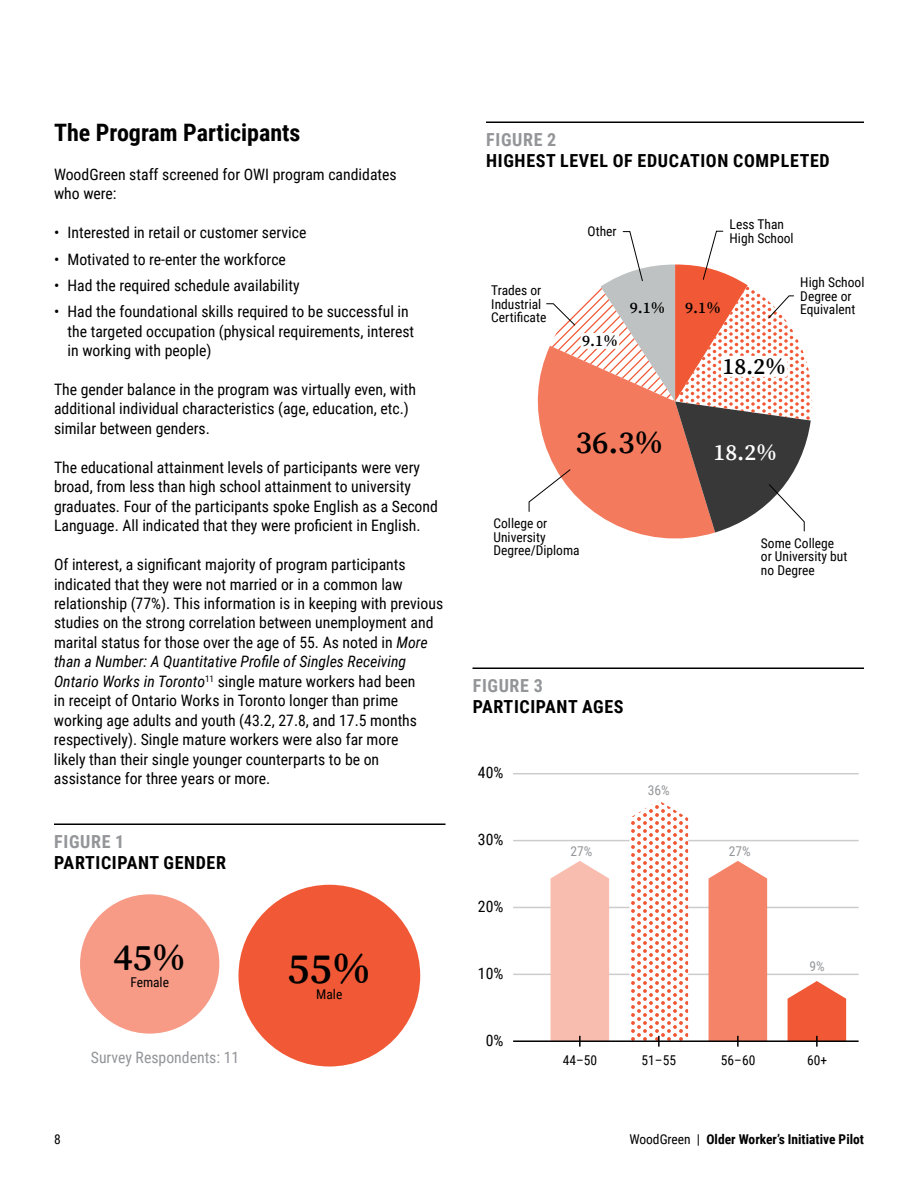
<style>
.page{position:relative;width:918px;height:1188px;background:#fff}
.page>*{position:absolute;margin:0;border:0;box-sizing:border-box;transform-origin:0 0}
.t1{font:45px "Song Myung";color:#000}
.t2{font:39px "Song Myung";color:#000}
.t3{font:33px "Song Myung";color:#000}
.t4{font:700 24px "Roboto Condensed";color:#000}
.t5{font:24px "Song Myung";color:#fff}
.t6{font:24px "Song Myung";color:#000}
.t7{font:700 18px "Roboto Condensed";letter-spacing:.035em;color:#000}
.t8{font:700 18px "Roboto Condensed";letter-spacing:.035em;color:#939598}
.t9{font:16.5px "Song Myung";color:#000}
.t10{font:15.75px/19.5px "Roboto Condensed";color:#000}
.t11{font:15.75px "Roboto Condensed";color:#939598}
.t12{font:13.5px/13.5px "Roboto Condensed";color:#000}
.t13{font:700 13.5px "Roboto Condensed";color:#000}
.t14{font:13.5px "Roboto Condensed";color:#939598}
.s1{font-style:italic}
.s2{font-weight:400}
</style>
<div class="page">
<hr style="left:54px;top:824px;width:392px;height:1px;background:#000">
<div style="left:238px;top:885px;width:182px;height:181px;background:#f15936;border-radius:50%"></div>
<div style="left:80px;top:894px;width:139px;height:140px;background:#f79b86;border-radius:50%"></div>
<hr style="left:486px;top:122px;width:378px;height:1px;background:#000">
<hr style="left:513px;top:974px;width:346px;height:1px;background:#ccc">
<hr style="left:513px;top:907px;width:346px;height:1px;background:#ccc">
<hr style="left:513px;top:840px;width:346px;height:1px;background:#ccc">
<hr style="left:513px;top:773px;width:346px;height:1px;background:#ccc">
<svg style="left:630px;top:800px;width:58px;height:247px"></svg>
<svg style="left:788px;top:981px;width:58px;height:66px"></svg>
<svg style="left:709px;top:861px;width:58px;height:186px;background:#f58b72"></svg>
<hr style="left:513px;top:1040px;width:346px;height:2px;background:#000">
<svg style="left:551px;top:861px;width:58px;height:186px;background:#f7bfb3"></svg>
<hr style="left:472px;top:668px;width:392px;height:1px;background:#000">
<svg style="left:528px;top:230px;width:285px;height:309px"></svg>
<h3 class="t4" style="left:54px;top:116px;width:248px">The Program Participants</h3>
<p class="t10" style="left:54px;top:164px;width:344px">WoodGreen staff screened for OWI program candidates who were:</p>
<p class="t10" style="left:54px;top:223px;width:254px">• Interested in retail or customer service</p>
<p class="t10" style="left:54px;top:249px;width:233px">• Motivated to re-enter the workforce</p>
<p class="t10" style="left:54px;top:275px;width:247px">• Had the required schedule availability</p>
<p class="t10" style="left:67px;top:301px;width:348px;text-indent:-13px">• Had the foundational skills required to be successful in the targeted occupation (physical requirements, interest in working with people)</p>
<p class="t10" style="left:54px;top:379px;width:364px">The gender balance in the program was virtually even, with additional individual characteristics (age, education, etc.) similar between genders.</p>
<p class="t10" style="left:54px;top:457px;width:385px">The educational attainment levels of participants were very broad, from less than high school attainment to university graduates. Four of the participants spoke English as a Second Language. All indicated that they were proficient in English.</p>
<p class="t10" style="left:54px;top:554px;width:391px">Of interest, a significant majority of program participants indicated that they were not married or in a common law relationship (77%). This information is in keeping with previous studies on the strong correlation between unemployment and marital status for those over the age of 55. As noted in <span class="s1">More than a Number: A Quantitative Profile of Singles Receiving Ontario Works in Toronto</span><sup>11</sup> single mature workers had been<br>in receipt of Ontario Works in Toronto longer than prime working age adults and youth (43.2, 27.8, and 17.5 months respectively). Single mature workers were also far more<br>likely than their single younger counterparts to be on assistance for three years or more.</p>
<p class="t8" style="left:54px;top:829px;width:72px">FIGURE 1</p>
<p class="t7" style="left:54px;top:850px;width:173px">PARTICIPANT GENDER</p>
<h2 class="t2" style="left:113px;top:937px;width:74px">45%</h2>
<p class="t12" style="left:130px;top:975px;width:40px">Female</p>
<p class="t11" style="left:91px;top:1047px;width:150px">Survey Respondents: 11</p>
<h1 class="t1" style="left:288px;top:944px;width:85px">55%</h1>
<p class="t12" style="left:316px;top:987px;width:28px">Male</p>
<p class="t8" style="left:486px;top:127px;width:72px">FIGURE 2</p>
<p class="t7" style="left:486px;top:148px;width:345px">HIGHEST LEVEL OF EDUCATION COMPLETED</p>
<p class="t12" style="left:491px;top:283px;width:57px">Trades or<br>Industrial<br>Certificate</p>
<p class="t12" style="left:588px;top:224px;width:31px">Other</p>
<p class="t9" style="left:582px;top:332px;width:37px">9.1%</p>
<p class="t12" style="left:730px;top:217px;width:66px">Less Than<br>High School</p>
<p class="t9" style="left:630px;top:299px;width:93px">9.1% 9.1%</p>
<p class="t12" style="left:800px;top:275px;width:66px">High School<br>Degree or<br>Equivalent</p>
<h3 class="t6" style="left:723px;top:354px;width:65px">18.2%</h3>
<h3 class="t3" style="left:576px;top:425px;width:89px">36.3%</h3>
<h3 class="t5" style="left:714px;top:439px;width:65px">18.2%</h3>
<p class="t12" style="left:493px;top:516px;width:88px">College or<br>University<br>Degree/Diploma</p>
<p class="t12" style="left:761px;top:536px;width:88px">Some College or University but no Degree</p>
<p class="t8" style="left:473px;top:673px;width:72px">FIGURE 3</p>
<p class="t7" style="left:473px;top:694px;width:152px">PARTICIPANT AGES</p>
<p class="t10" style="left:478px;top:762px;width:27px">40%</p>
<p class="t10" style="left:478px;top:829px;width:27px">30%</p>
<p class="t10" style="left:478px;top:896px;width:27px">20%</p>
<p class="t10" style="left:478px;top:963px;width:27px">10%</p>
<p class="t10" style="left:486px;top:1030px;width:19px">0%</p>
<p class="t14" style="left:648px;top:781px;width:23px">36%</p>
<p class="t14" style="left:571px;top:841px;width:23px">27%</p>
<p class="t14" style="left:729px;top:841px;width:23px">27%</p>
<p class="t14" style="left:809px;top:957px;width:17px">9%</p>
<p class="t12" style="left:563px;top:1053px;width:36px">44–50</p>
<p class="t12" style="left:642px;top:1053px;width:36px">51–55</p>
<p class="t12" style="left:721px;top:1053px;width:36px">56–60</p>
<p class="t12" style="left:807px;top:1053px;width:22px">60+</p>
<p class="t10" style="left:560px;top:1053px;width:42px">44–50</p>
<p class="t10" style="left:639px;top:1053px;width:42px">51–55</p>
<p class="t10" style="left:718px;top:1053px;width:42px">56–60</p>
<p class="t10" style="left:805px;top:1053px;width:25px">60+</p>
<p class="t12" style="left:54px;top:1132px;width:8px">8</p>
<p class="t13" style="left:629px;top:1130px;width:236px"><span class="s2">WoodGreen |</span> Older Worker’s Initiative Pilot</p>
</div>
